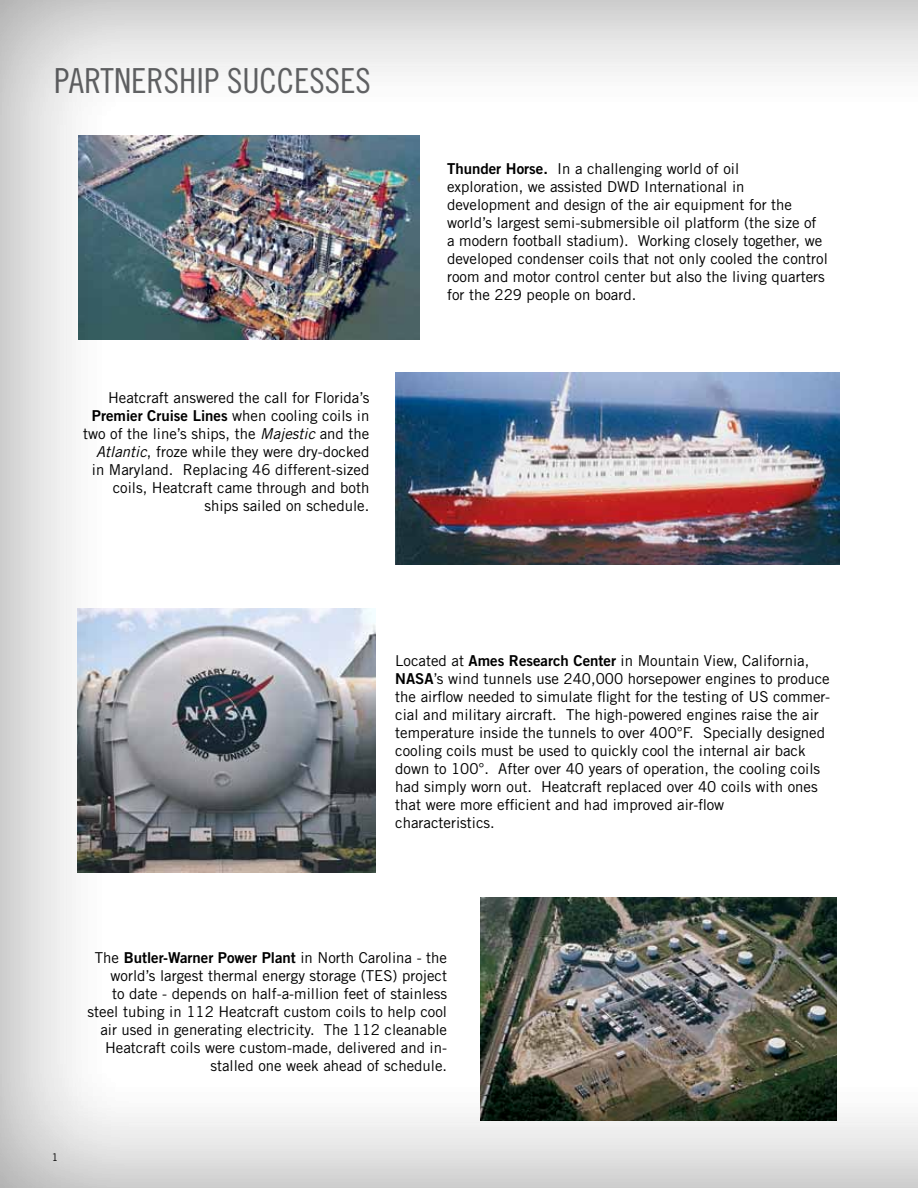
<style>
.page{position:relative;width:918px;height:1188px;background:#fff}
.page>*{position:absolute;margin:0;border:0;box-sizing:border-box;transform-origin:0 0}
.t1{font:34.5px "Trade Gothic LT Std Cn 18";color:#636466}
.t2{font:15px/18px "Trade Gothic LT Std";color:#000}
.t3{font:15px "Trade Gothic LT Std Bd 2";color:#000}
.t4{font:10.5px "Trade Gothic LT Std";color:#000}
.s1{font-family:"Trade Gothic LT Std"}
.s2{font-style:italic}
.s3{font-family:"Trade Gothic LT Std Bd 2"}
</style>
<div class="page">
<div style="left:0;top:0;width:918px;height:1188px;background:#000;opacity:.24"></div>
<h1 class="t1" style="left:54px;top:60px;width:318px">PARTNERSHIP SUCCESSES</h1>
<p class="t2" style="left:108px;top:388px;width:263px">Heatcraft answered the call for Florida’s</p>
<p class="t3" style="left:92px;top:406px;width:279px">Premier Cruise Lines <span class="s1">when cooling coils in</span></p>
<p class="t2" style="left:83px;top:424px;width:288px;text-align:right">two of the line’s ships, the <span class="s2">Majestic</span> and the <span class="s2">Atlantic</span>, froze while they were dry-docked in Maryland. Replacing 46 different-sized coils, Heatcraft came through and both ships sailed on schedule.</p>
<p class="t2" style="left:447px;top:160px;width:382px"><span class="s3">Thunder Horse.</span> In a challenging world of oil<br>exploration, we assisted DWD International in development and design of the air equipment for the world’s largest semi-submersible oil platform (the size of<br>a modern football stadium). Working closely together, we developed condenser coils that not only cooled the control room and motor control center but also the living quarters for the 229 people on board.</p>
<p class="t2" style="left:395px;top:652px;width:436px">Located at <span class="s3">Ames Research Center</span> in Mountain View, California, <span class="s3">NASA</span>’s wind tunnels use 240,000 horsepower engines to produce the airflow needed to simulate flight for the testing of US commer&shy;cial and military aircraft. The high-powered engines raise the air temperature inside the tunnels to over 400°F. Specially designed cooling coils must be used to quickly cool the internal air back down to 100°. After over 40 years of operation, the cooling coils had simply worn out. Heatcraft replaced over 40 coils with ones that were more efficient and had improved air-flow<br>characteristics.</p>
<p class="t3" style="left:95px;top:948px;width:354px"><span class="s1">The</span> Butler-Warner Power Plant <span class="s1">in North Carolina - the</span></p>
<p class="t2" style="left:88px;top:967px;width:361px;text-align:right">world’s largest thermal energy storage (TES) project<br>to date - depends on half-a-million feet of stainless steel tubing in 112 Heatcraft custom coils to help cool air used in generating electricity. The 112 cleanable Heatcraft coils were custom-made, delivered and in&shy;stalled one week ahead of schedule.</p>
<p class="t4" style="left:52px;top:1151px;width:8px">1</p>
</div>
